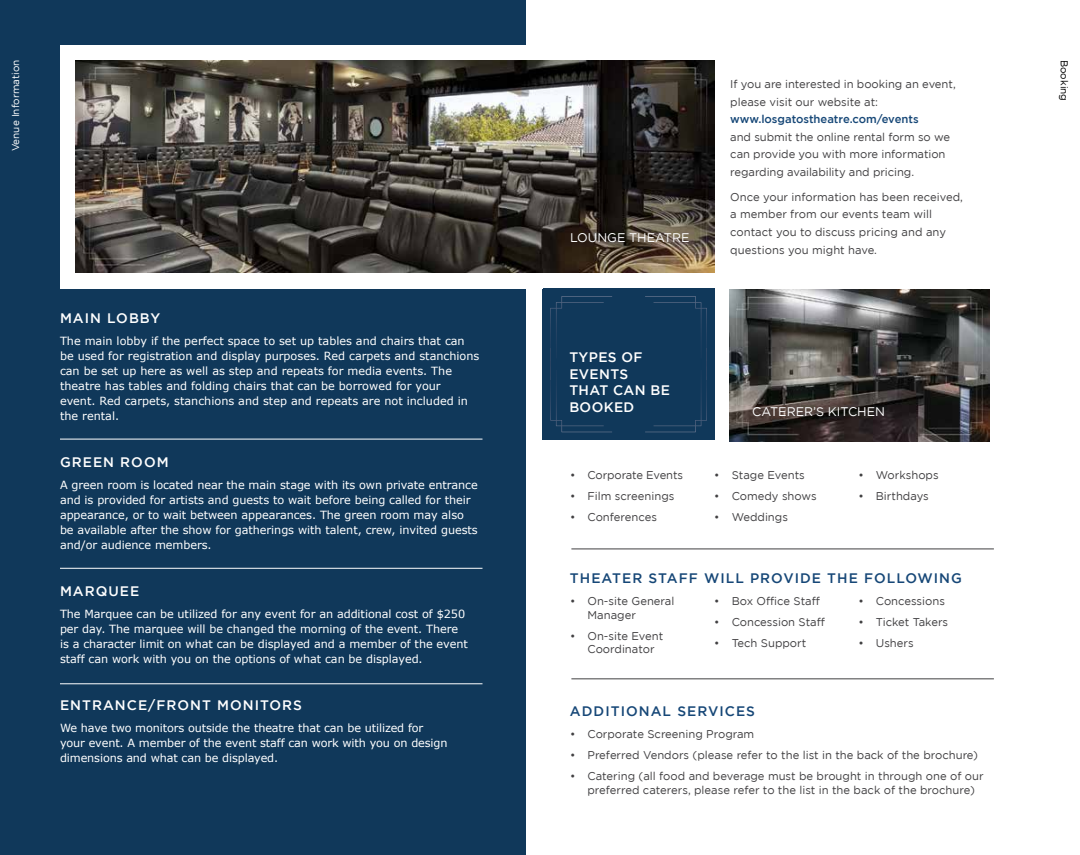
<style>
.page{position:relative;width:1080px;height:855px;background:#fff}
.page>*{position:absolute;margin:0;border:0;box-sizing:border-box;transform-origin:0 0}
.t1{font:500 13.75px "Gotham";letter-spacing:.075em;color:#164777}
.t2{font:500 13.75px "Gotham";letter-spacing:.075em;color:#fff}
.t3{font:500 13.75px/16.5px "Gotham";letter-spacing:.025em;color:#fff}
.t4{font:12.5px "Gotham";color:#fff}
.t5{font:11.25px/15px "Verdana";letter-spacing:-.005em;color:#fff}
.t6{font:11.25px/17.5px "Gotham";color:#414042}
.t7{font:500 11.25px "Gotham";color:#164777}
.t8{font:10px "Gotham";color:#fff}
.t9{font:10px "Gotham";color:#000}
</style>
<div class="page">
<img style="left:729px;top:289px;width:261px;height:152px">
<div style="left:542px;top:289px;width:173px;height:151px;background:#10385a"></div>
<svg style="left:550px;top:296px;width:62px;height:136px"></svg>
<img style="left:550px;top:349px;width:1px;height:31px">
<svg style="left:645px;top:296px;width:62px;height:136px"></svg>
<img style="left:706px;top:349px;width:1px;height:31px">
<div style="left:0;top:0;width:526px;height:855px;background:#10385a"></div>
<div style="left:60px;top:45px;width:483px;height:244px;background:#fff"></div>
<img style="left:75px;top:60px;width:639px;height:213px">
<hr style="left:60px;top:439px;width:422px;height:1px;background:#fff">
<hr style="left:60px;top:568px;width:422px;height:1px;background:#fff">
<hr style="left:60px;top:683px;width:422px;height:1px;background:#fff">
<hr style="left:571px;top:678px;width:423px;height:1px;background:#414042">
<hr style="left:571px;top:548px;width:423px;height:1px;background:#414042">
<p class="t8" style="left:10px;top:151px;width:93px;rotate:-90deg">Venue Information</p>
<p class="t2" style="left:60px;top:310px;width:102px">MAIN LOBBY</p>
<p class="t5" style="left:60px;top:334px;width:421px">The main lobby if the perfect space to set up tables and chairs that can be used for registration and display purposes. Red carpets and stanchions can be set up here as well as step and repeats for media events. The theatre has tables and folding chairs that can be borrowed for your<br>event. Red carpets, stanchions and step and repeats are not included in the rental.</p>
<p class="t2" style="left:60px;top:454px;width:110px">GREEN ROOM</p>
<p class="t5" style="left:60px;top:478px;width:419px">A green room is located near the main stage with its own private entrance and is provided for artists and guests to wait before being called for their appearance, or to wait between appearances. The green room may also be available after the show for gatherings with talent, crew, invited guests and/or audience members.</p>
<p class="t2" style="left:60px;top:583px;width:81px">MARQUEE</p>
<p class="t5" style="left:60px;top:607px;width:409px">The Marquee can be utilized for any event for an additional cost of $250 per day. The marquee will be changed the morning of the event. There is a character limit on what can be displayed and a member of the event staff can work with you on the options of what can be displayed.</p>
<p class="t2" style="left:60px;top:697px;width:244px">ENTRANCE/FRONT MONITORS</p>
<p class="t5" style="left:60px;top:721px;width:389px">We have two monitors outside the theatre that can be utilized for your event. A member of the event staff can work with you on design dimensions and what can be displayed.</p>
<p class="t4" style="left:570px;top:231px;width:121px">LOUNGE THEATRE</p>
<p class="t6" style="left:730px;top:75px;width:227px">If you are interested in booking an event, please visit our website at:</p>
<p class="t7" style="left:730px;top:113px;width:190px">www.losgatostheatre.com/events</p>
<p class="t6" style="left:730px;top:128px;width:221px">and submit the online rental form so we can provide you with more information regarding availability and pricing.</p>
<p class="t6" style="left:730px;top:188px;width:234px">Once your information has been received, a member from our events team will contact you to discuss pricing and any questions you might have.</p>
<p class="t3" style="left:569px;top:349px;width:102px">TYPES OF<br>EVENTS<br>THAT CAN BE<br>BOOKED</p>
<p class="t6" style="left:570px;top:466px;width:115px">• Corporate Events</p>
<p class="t6" style="left:570px;top:487px;width:106px">• Film screenings</p>
<p class="t6" style="left:570px;top:508px;width:88px">• Conferences</p>
<p class="t4" style="left:752px;top:404px;width:134px">CATERER’S KITCHEN</p>
<p class="t6" style="left:714px;top:466px;width:92px">• Stage Events</p>
<p class="t6" style="left:714px;top:487px;width:104px">• Comedy shows</p>
<p class="t6" style="left:714px;top:508px;width:75px">• Weddings</p>
<p class="t6" style="left:858px;top:466px;width:82px">• Workshops</p>
<p class="t6" style="left:858px;top:487px;width:72px">• Birthdays</p>
<p class="t1" style="left:570px;top:570px;width:394px">THEATER STAFF WILL PROVIDE THE FOLLOWING</p>
<p class="t6" style="left:588px;top:595px;width:88px;line-height:13.5px;text-indent:-18px">• On-site General<br>Manager</p>
<p class="t6" style="left:588px;top:629px;width:77px;line-height:13.5px;text-indent:-18px">• On-site Event<br>Coordinator</p>
<p class="t6" style="left:714px;top:593px;width:107px">• Box Office Staff</p>
<p class="t6" style="left:714px;top:614px;width:112px">• Concession Staff</p>
<p class="t6" style="left:714px;top:635px;width:94px">• Tech Support</p>
<p class="t6" style="left:858px;top:593px;width:88px">• Concessions</p>
<p class="t6" style="left:858px;top:614px;width:91px">• Ticket Takers</p>
<p class="t6" style="left:858px;top:635px;width:57px">• Ushers</p>
<p class="t1" style="left:570px;top:703px;width:187px">ADDITIONAL SERVICES</p>
<p class="t6" style="left:570px;top:725px;width:186px">• Corporate Screening Program</p>
<p class="t6" style="left:570px;top:746px;width:410px">• Preferred Vendors (please refer to the list in the back of the brochure)</p>
<p class="t6" style="left:588px;top:769px;width:398px;line-height:13.5px;text-indent:-18px">• Catering (all food and beverage must be brought in through one of our preferred caterers, please refer to the list in the back of the brochure)</p>
<p class="t9" style="left:1070px;top:60px;width:43px;rotate:90deg">Booking</p>
</div>
